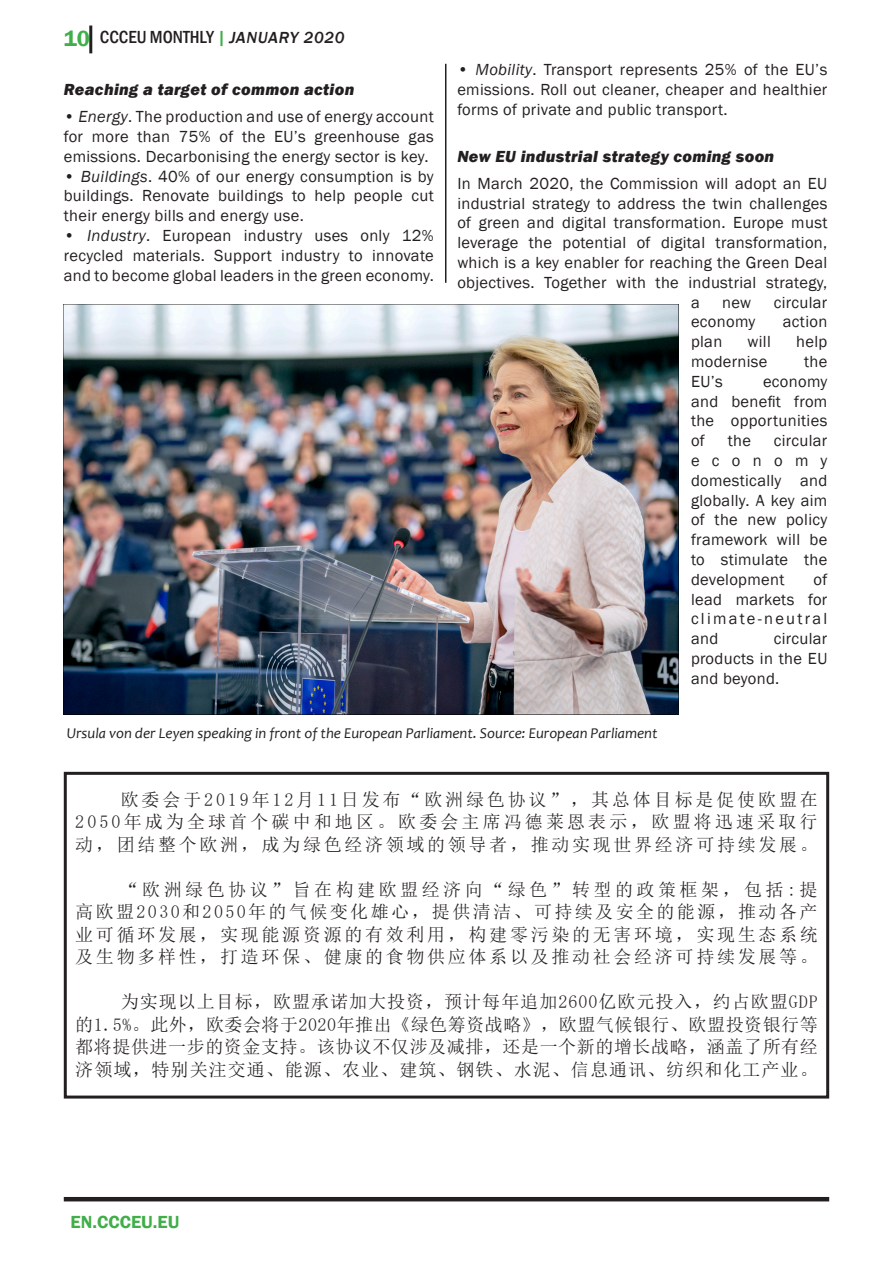
<style>
.page{position:relative;width:893px;height:1263px;background:#fff}
.page>*{position:absolute;margin:0;border:0;box-sizing:border-box;transform-origin:0 0}
.t1{font:18px/22.5px "Sim Sun";letter-spacing:.15em;color:#231f20;text-align:justify}
.t2{font:500 condensed 18px "Franklin Gothic";color:#231f20}
.t3{font:600 18px "Franklin Gothic";color:#40ae49}
.t4{font:16.5px/19.8px "Franklin Gothic";letter-spacing:.02em;color:#231f20;text-align:justify}
.t5{font:italic 800 16.5px "Franklin Gothic";letter-spacing:.02em;color:#231f20}
.t6{font:italic 15px "Candara";color:#231f20}
.s1{font-weight:600;font-stretch:normal;font-size:22.5px;color:#40ae49}
.s2{color:#40ae49}
.s3{font-style:italic;font-stretch:normal;font-size:16.5px}
.s4{font-style:italic}
</style>
<div class="page">
<hr style="left:64px;top:1197px;width:765px;height:4px;background:#231f20">
<hr style="left:89px;top:26px;width:3px;height:27px;background:#231f20">
<hr style="left:445px;top:64px;width:1px;height:219px;background:#231f20">
<div style="left:64px;top:772px;width:765px;height:326px;border:3px solid #231f20"></div>
<img style="left:64px;top:304px;width:614px;height:410px">
<p class="t2" style="left:64px;top:25px;width:282px"><span class="s1">10</span> CCCEU MONTHLY <span class="s2">|</span> <span class="s3">JANUARY 2020</span></p>
<p class="t5" style="left:64px;top:79px;width:292px">Reaching a target of common action</p>
<p class="t4" style="left:64px;top:107px;width:371px">• <span class="s4">Energy</span>. The production and use of energy account for more than 75% of the EU’s greenhouse gas emissions. Decarbonising the energy sector is key.</p>
<p class="t4" style="left:64px;top:166px;width:371px">• <span class="s4">Buildings</span>. 40% of our energy consumption is by buildings. Renovate buildings to help people cut their energy bills and energy use.</p>
<p class="t4" style="left:64px;top:226px;width:372px">• <span class="s4">Industry</span>. European industry uses only 12% recycled materials. Support industry to innovate and to become global leaders in the green economy.</p>
<p class="t4" style="left:457px;top:60px;width:371px">• <span class="s4">Mobility</span>. Transport represents 25% of the EU’s emissions. Roll out cleaner, cheaper and healthier forms of private and public transport.</p>
<p class="t5" style="left:457px;top:145px;width:318px">New EU industrial strategy coming soon</p>
<p class="t4" style="left:457px;top:174px;width:371px">In March 2020, the Commission will adopt an EU</p>
<p class="t4" style="left:457px;top:193px;width:371px">industrial strategy to address the twin challenges</p>
<p class="t4" style="left:457px;top:213px;width:372px">of green and digital transformation. Europe must</p>
<p class="t4" style="left:457px;top:233px;width:371px">leverage the potential of digital transformation,</p>
<p class="t4" style="left:457px;top:253px;width:371px">which is a key enabler for reaching the Green Deal</p>
<p class="t4" style="left:457px;top:273px;width:371px">objectives. Together with the industrial strategy,</p>
<p class="t4" style="left:691px;top:292px;width:10px">a</p>
<p class="t4" style="left:722px;top:292px;width:30px">new</p>
<p class="t4" style="left:774px;top:292px;width:55px">circular</p>
<p class="t4" style="left:691px;top:312px;width:66px">economy</p>
<p class="t4" style="left:783px;top:312px;width:46px">action</p>
<p class="t4" style="left:691px;top:332px;width:33px">plan</p>
<p class="t4" style="left:748px;top:332px;width:25px">will</p>
<p class="t4" style="left:796px;top:332px;width:33px">help</p>
<p class="t4" style="left:691px;top:352px;width:78px">modernise</p>
<p class="t4" style="left:804px;top:352px;width:25px">the</p>
<p class="t4" style="left:691px;top:372px;width:33px">EU’s</p>
<p class="t4" style="left:691px;top:372px;width:138px;text-indent:72px">economy and benefit from the opportunities of</p>
<p class="t4" style="left:691px;top:431px;width:138px;text-indent:83px">circular economy domestically and globally. A key aim of the new policy framework will be to stimulate the development</p>
<p class="t4" style="left:728px;top:431px;width:25px">the</p>
<p class="t4" style="left:691px;top:570px;width:138px;text-indent:122px">of lead markets for climate-neutral and</p>
<p class="t4" style="left:691px;top:629px;width:138px;text-indent:83px">circular products in the EU and beyond.</p>
<p class="t6" style="left:67px;top:723px;width:592px">Ursula von der Leyen speaking in front of the European Parliament. Source: European Parliament</p>
<p class="t1" style="left:75px;top:788px;width:744px;text-indent:45px">欧委会于2019年12月11日发布“欧洲绿色协议”，其总体目标是促使欧盟在2050年成为全球首个碳中和地区。欧委会主席冯德莱恩表示，欧盟将迅速采取行动，团结整个欧洲，成为绿色经济领域的领导者，推动实现世界经济可持续发展。</p>
<p class="t1" style="left:75px;top:878px;width:744px;text-indent:45px">“欧洲绿色协议”旨在构建欧盟经济向“绿色”转型的政策框架，包括:提高欧盟2030和2050年的气候变化雄心，提供清洁、可持续及安全的能源，推动各产业可循环发展，实现能源资源的有效利用，构建零污染的无害环境，实现生态系统及生物多样性，打造环保、健康的食物供应体系以及推动社会经济可持续发展等。</p>
<p class="t1" style="left:75px;top:991px;width:744px;text-indent:45px">为实现以上目标，欧盟承诺加大投资，预计每年追加2600亿欧元投入，约占欧盟GDP的1.5%。此外，欧委会将于2020年推出《绿色筹资战略》，欧盟气候银行、欧盟投资银行等都将提供进一步的资金支持。该协议不仅涉及减排，还是一个新的增长战略，涵盖了所有经济领域，特别关注交通、能源、农业、建筑、钢铁、水泥、信息通讯、纺织和化工产业。</p>
<p class="t3" style="left:70px;top:1211px;width:111px">EN.CCCEU.EU</p>
</div>
